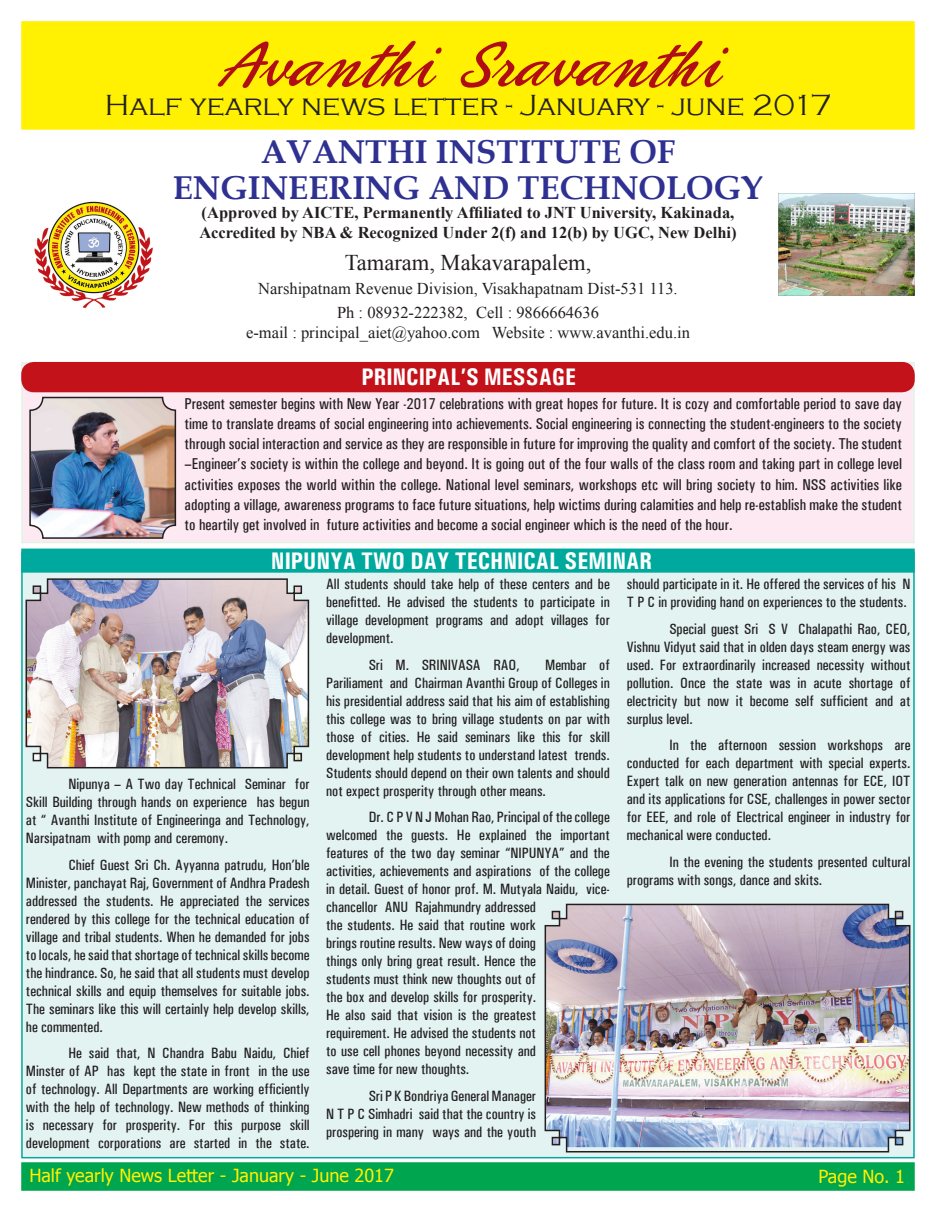
<style>
.page{position:relative;width:936px;height:1212px;background:#fff}
.page>*{position:absolute;margin:0;border:0;box-sizing:border-box;transform-origin:0 0}
.t1{font:66px "Phoenix Script FLF";color:#b00d15}
.t2{font:700 33px "Book Antiqua";color:#2e3092}
.t3{font:300 30px "Copperplate Gothic";color:#231f20}
.t4{font:700 condensed 24px "Univers";color:#fff}
.t5{font:22.5px "Times New Roman";color:#231f20}
.t6{font:18px "Tahoma";color:#fff101}
.t7{font:16.5px "Times New Roman";color:#231f20}
.t8{font:700 16.5px "Times New Roman";color:#231f20}
.t9{font:500 condensed 15.75px/20.2px "Univers";color:#231f20;text-align:justify}
.t10{font:500 condensed 15px/18px "Univers";color:#231f20;text-align:justify}
</style>
<div class="page">
<div style="left:21px;top:552px;width:893px;height:606px;background:#e2f3f2;border:2px solid #00a99d"></div>
<img style="left:778px;top:193px;width:136px;height:102px">
<div style="left:21px;top:1162px;width:893px;height:29px;background:#00a54f;border:2px solid #00a54f"></div>
<div style="left:21px;top:21px;width:893px;height:109px;background:#fff101;border:2px solid #fff101"></div>
<img style="left:34px;top:201px;width:119px;height:107px">
<div style="left:21px;top:362px;width:893px;height:181px;background:#fce9f1;border:2px solid #e3f2e7"></div>
<div style="left:22px;top:363px;width:891px;height:28px;background:#c4121a;border-radius:12px"></div>
<div style="left:21px;top:362px;width:893px;height:30px;border:2px solid #c4121a;border-radius:12px"></div>
<img style="left:32px;top:400px;width:141px;height:136px">
<div style="left:29px;top:397px;width:147px;height:142px;border:2px solid #231f20;border-radius:13px"></div>
<div style="left:21px;top:548px;width:893px;height:25px;background:#00a99d;border:2px solid #00a99d"></div>
<img style="left:25px;top:578px;width:285px;height:191px">
<img style="left:544px;top:903px;width:367px;height:250px">
<p class="t1" style="left:216px;top:31px;width:507px">Avanthi Sravanthi</p>
<p class="t3" style="left:105px;top:89px;width:729px">Half yearly news letter - January - june 2017</p>
<p class="t2" style="left:261px;top:130px;width:416px">AVANTHI INSTITUTE OF</p>
<p class="t2" style="left:173px;top:165px;width:592px">ENGINEERING AND TECHNOLOGY</p>
<p class="t8" style="left:201px;top:202px;width:534px">(Approved by AICTE, Permanently Affiliated to JNT University, Kakinada,</p>
<p class="t8" style="left:199px;top:221px;width:538px">Accredited by NBA &amp; Recognized Under 2(f) and 12(b) by UGC, New Delhi)</p>
<p class="t5" style="left:344px;top:247px;width:248px">Tamaram, Makavarapalem,</p>
<p class="t7" style="left:258px;top:277px;width:421px">Narshipatnam Revenue Division, Visakhapatnam Dist-531 113.</p>
<p class="t7" style="left:337px;top:301px;width:263px">Ph : 08932-222382, Cell : 9866664636</p>
<p class="t7" style="left:246px;top:321px;width:445px">e-mail : principal_aiet@yahoo.com Website : www.avanthi.edu.in</p>
<p class="t4" style="left:361px;top:362px;width:216px">PRINCIPAL’S MESSAGE</p>
<p class="t9" style="left:185px;top:393px;width:718px">Present semester begins with New Year -2017 celebrations with great hopes for future. It is cozy and comfortable period to save day time to translate dreams of social engineering into achievements. Social engineering is connecting the student-engineers to the society through social interaction and service as they are responsible in future for improving the quality and comfort of the society. The student –Engineer’s society is within the college and beyond. It is going out of the four walls of the class room and taking part in college level activities exposes the world within the college. National level seminars, workshops etc will bring society to him. NSS activities like adopting a village, awareness programs to face future situations, help wictims during calamities and help re-establish make the student to heartily get involved in future activities and become a social engineer which is the need of the hour.</p>
<p class="t4" style="left:271px;top:546px;width:382px">NIPUNYA TWO DAY TECHNICAL SEMINAR</p>
<p class="t10" style="left:26px;top:775px;width:285px;text-indent:43px">Nipunya – A Two day Technical Seminar for Skill Building through hands on experience has begun at “ Avanthi Institute of Engineeringa and Technology, Narsipatnam with pomp and ceremony.</p>
<p class="t10" style="left:26px;top:856px;width:285px;text-indent:43px">Chief Guest Sri Ch. Ayyanna patrudu, Hon’ble Minister, panchayat Raj, Government of Andhra Pradesh addressed the students. He appreciated the services rendered by this college for the technical education of village and tribal students. When he demanded for jobs to locals, he said that shortage of technical skills become the hindrance. So, he said that all students must develop technical skills and equip themselves for suitable jobs.<br>The seminars like this will certainly help develop skills, he commented.</p>
<p class="t10" style="left:26px;top:1044px;width:285px;text-indent:43px">He said that, N Chandra Babu Naidu, Chief Minster of AP has kept the state in front in the use of technology. All Departments are working efficiently with the help of technology. New methods of thinking is necessary for prosperity. For this purpose skill development corporations are started in the state.</p>
<p class="t10" style="left:326px;top:575px;width:285px">All students should take help of these centers and be benefitted. He advised the students to participate in village development programs and adopt villages for development.</p>
<p class="t10" style="left:368px;top:655px;width:152px">Sri M. SRINIVASA RAO,</p>
<p class="t10" style="left:326px;top:655px;width:285px;text-indent:219px">Membar of Pariliament and Chairman Avanthi Group of Colleges in his presidential address said that his aim of establishing this college was to bring village students on par with those of cities. He said seminars like this for skill development help students to understand latest trends.<br>Students should depend on their own talents and should not expect prosperity through other means.</p>
<p class="t10" style="left:326px;top:808px;width:285px;text-align:left;text-indent:43px">Dr. C P V N J Mohan Rao, Principal of the college welcomed the guests. He explained the important features of the two day seminar “NIPUNYA” and the activities, achievements and aspirations of the college in detail. Guest of honor prof. M. Mutyala Naidu, vice&shy;chancellor ANU Rajahmundry addressed<br>the students. He said that routine work<br>brings routine results. New ways of doing<br>things only bring great result. Hence the<br>students must think new thoughts out of<br>the box and develop skills for prosperity.<br>He also said that vision is the greatest<br>requirement. He advised the students not<br>to use cell phones beyond necessity and<br>save time for new thoughts.</p>
<p class="t10" style="left:326px;top:1086px;width:211px;text-indent:43px">Sri P K Bondriya General Manager N T P C Simhadri said that the country is prospering in many ways and the youth</p>
<p class="t10" style="left:626px;top:575px;width:285px">should participate in it. He offered the services of his N<br>T P C in providing hand on experiences to the students.</p>
<p class="t10" style="left:626px;top:619px;width:285px;text-indent:43px">Special guest Sri S V Chalapathi Rao, CEO, Vishnu Vidyut said that in olden days steam energy was used. For extraordinarily increased necessity without pollution. Once the state was in acute shortage of electricity but now it become self sufficient and at surplus level.</p>
<p class="t10" style="left:626px;top:736px;width:285px;text-indent:43px">In the afternoon session workshops are conducted for each department with special experts.<br>Expert talk on new generation antennas for ECE, IOT and its applications for CSE, challenges in power sector for EEE, and role of Electrical engineer in industry for mechanical were conducted.</p>
<p class="t10" style="left:626px;top:852px;width:285px;text-indent:43px">In the evening the students presented cultural programs with songs, dance and skits.</p>
<p class="t6" style="left:29px;top:1163px;width:366px">Half yearly News Letter - January - June 2017</p>
<p class="t6" style="left:818px;top:1164px;width:88px">Page No. 1</p>
</div>
